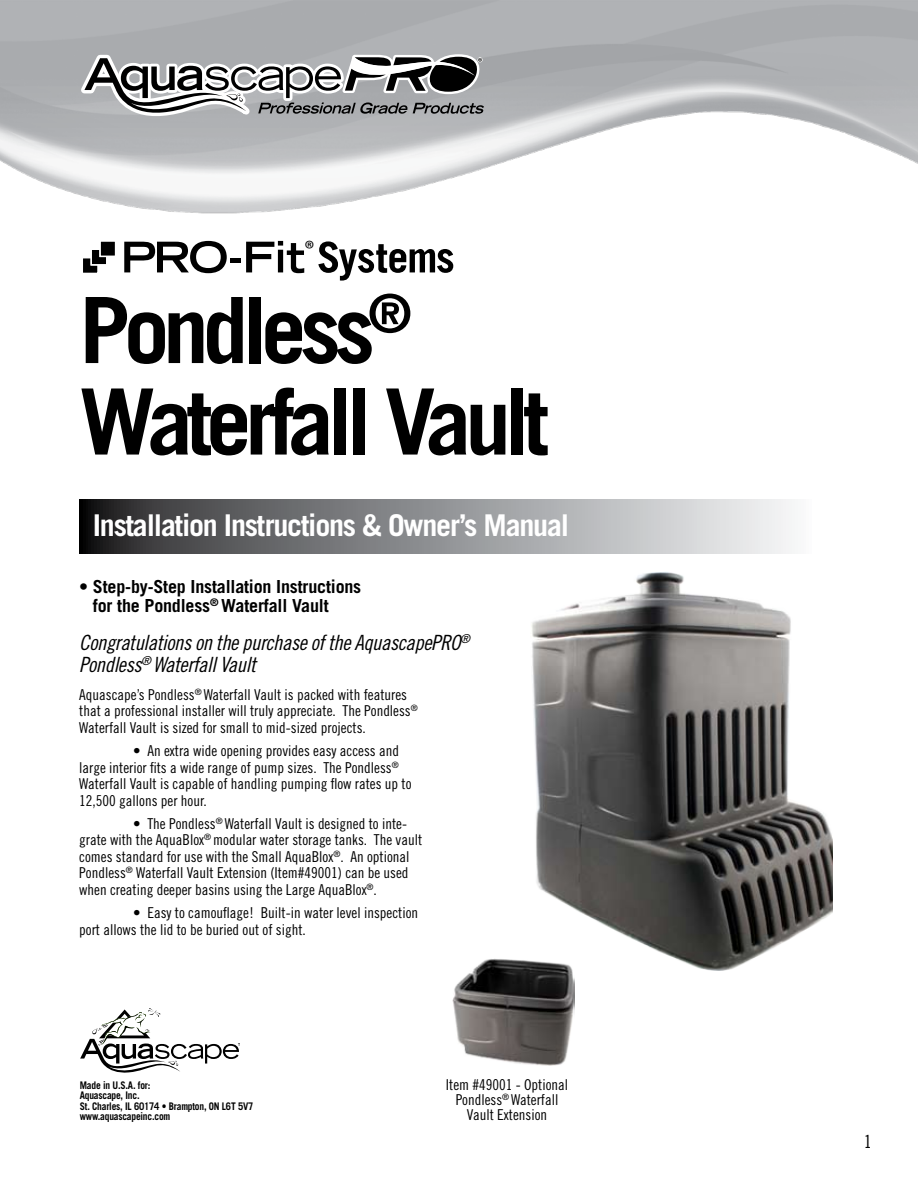
<style>
.page{position:relative;width:918px;height:1188px;background:#fff}
.page>*{position:absolute;margin:0;border:0;box-sizing:border-box;transform-origin:0 0}
.t1{font:700 91.5px/91.5px "Trade Gothic LT Std";letter-spacing:-.07em;color:#000}
.t2{font:700 30px "Trade Gothic LT Std";letter-spacing:-.04em;color:#fff}
.t3{font:23.85px "Myriad Pro";color:#000}
.t4{font:21px/22.5px "Trade Gothic LT Std Cn 18 Obl";letter-spacing:-.02em;color:#000}
.t5{font:700 18px/19.5px "Trade Gothic LT Std";letter-spacing:-.01em;color:#000}
.t6{font:18px "Trade Gothic LT Std Cn 18";color:#000}
.t7{font:15px/16.5px "Trade Gothic LT Std Cn 18";color:#000}
.t8{font:700 10.5px/10.5px "Trade Gothic LT Std";letter-spacing:-.02em;color:#000;scale:.9 1}
</style>
<div class="page">
<svg style="left:80px;top:1008px;width:159px;height:65px"></svg>
<svg style="left:79px;top:500px;width:713px;height:54px;background:#8e8f91"></svg>
<img style="left:531px;top:572px;width:301px;height:399px">
<img style="left:452px;top:959px;width:123px;height:107px">
<svg style="left:80px;top:54px;width:404px;height:66px"></svg>
<div style="left:82px;top:258px;width:16px;height:15px;background:#000"></div>
<div style="left:82px;top:257px;width:17px;height:17px;border:1px solid #fff"></div>
<div style="left:91px;top:249px;width:16px;height:16px;background:#000"></div>
<div style="left:91px;top:249px;width:16px;height:17px;border:1px solid #fff"></div>
<div style="left:100px;top:241px;width:16px;height:15px;background:#000"></div>
<div style="left:99px;top:240px;width:17px;height:17px;border:1px solid #fff"></div>
<svg style="left:124px;top:240px;width:106px;height:34px"></svg>
<div style="left:230px;top:258px;width:11px;height:5px;background:#000"></div>
<svg style="left:246px;top:240px;width:59px;height:34px"></svg>
<svg style="left:318px;top:241px;width:136px;height:40px"></svg>
<h3 class="t3" style="left:304px;top:234px;width:12px">®</h3>
<h1 class="t1" style="left:79px;top:283px;width:471px">Pondless<sup>®<br></sup>Waterfall Vault</h1>
<h2 class="t2" style="left:93px;top:507px;width:478px">Installation Instructions &amp; Owner’s Manual</h2>
<p class="t5" style="left:93px;top:576px;width:270px;text-indent:-14px">• Step-by-Step Installation Instructions for the Pondless<sup>®</sup> Waterfall Vault</p>
<h3 class="t4" style="left:79px;top:631px;width:392px">Congratulations on the purchase of the AquascapePRO<sup>®<br></sup>Pondless<sup>®</sup> Waterfall Vault</h3>
<p class="t7" style="left:79px;top:686px;width:340px">Aquascape’s Pondless<sup>®</sup> Waterfall Vault is packed with features that a professional installer will truly appreciate. The Pondless<sup>®<br></sup>Waterfall Vault is sized for small to mid-sized projects.</p>
<p class="t7" style="left:79px;top:742px;width:334px;text-indent:54px">• An extra wide opening provides easy access and large interior fits a wide range of pump sizes. The Pondless<sup>® </sup>Waterfall Vault is capable of handling pumping flow rates up to 12,500 gallons per hour.</p>
<p class="t7" style="left:79px;top:815px;width:345px;text-indent:54px">• The Pondless<sup>®</sup> Waterfall Vault is designed to inte&shy;grate with the AquaBlox<sup>®</sup> modular water storage tanks. The vault comes standard for use with the Small AquaBlox<sup>®</sup>. An optional Pondless<sup>®</sup> Waterfall Vault Extension (Item#49001) can be used when creating deeper basins using the Large AquaBlox<sup>®</sup>.</p>
<p class="t7" style="left:79px;top:904px;width:340px;text-indent:54px">• Easy to camouflage! Built-in water level inspection port allows the lid to be buried out of sight.</p>
<p class="t8" style="left:80px;top:1080px;width:194px">Made in U.S.A. for:<br>Aquascape, Inc.<br>St. Charles, IL 60174 • Brampton, ON L6T 5V7 www.aquascapeinc.com</p>
<p class="t7" style="left:446px;top:1077px;width:124px;line-height:15px;text-align:center">Item #49001 - Optional<br>Pondless<sup>®</sup> Waterfall<br>Vault Extension</p>
<p class="t6" style="left:864px;top:1131px;width:9px">1</p>
</div>
